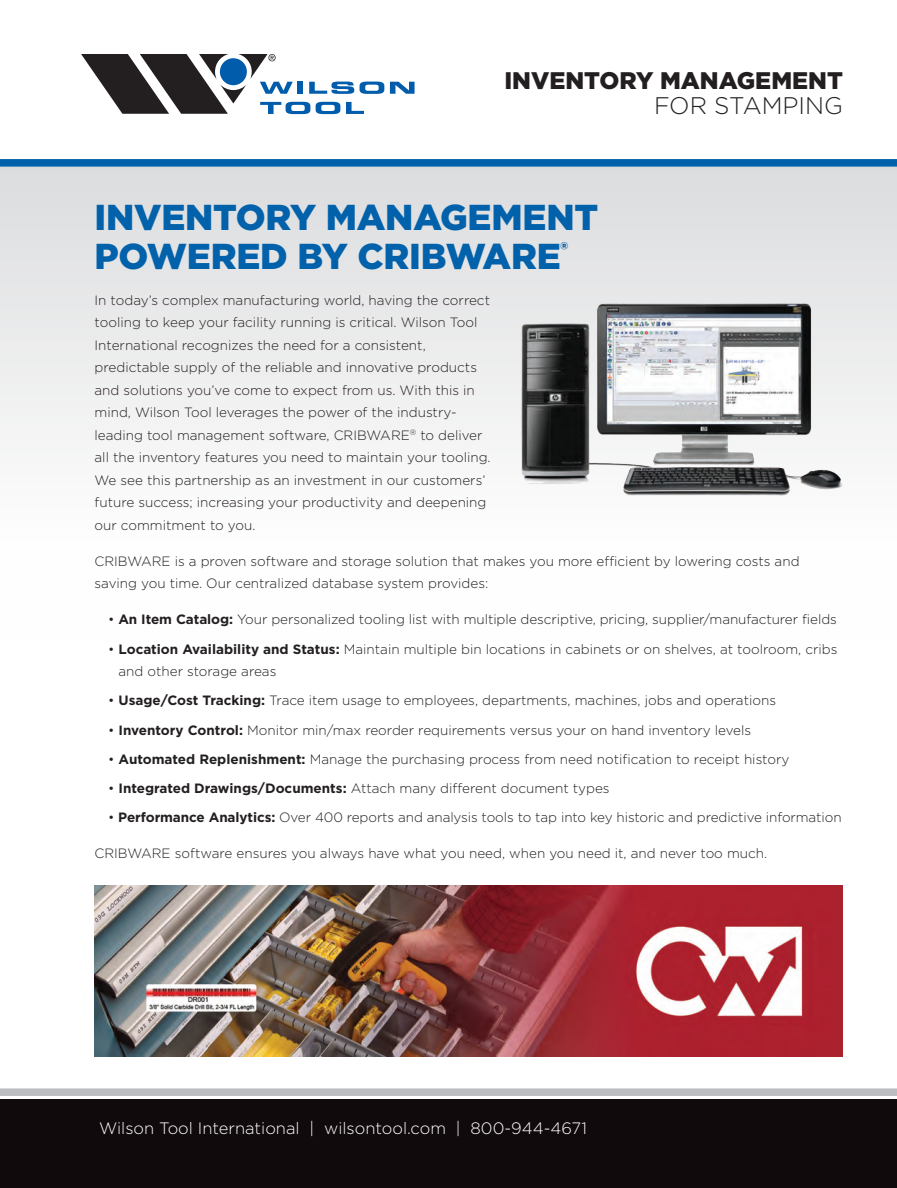
<style>
.page{position:relative;width:897px;height:1188px;background:#fff}
.page>*{position:absolute;margin:0;border:0;box-sizing:border-box;transform-origin:0 0}
.t1{font:900 36px/39px "Gotham";letter-spacing:-.005em;color:#0161aa}
.t2{font:900 24px "Gotham";color:#231f20}
.t3{font:300 24px "Gotham";color:#231f20}
.t4{font:300 16.5px "Gotham";color:#fff}
.t5{font:300 13.5px/22.5px "Gotham";color:#231f20}
.s1{font-weight:700}
</style>
<div class="page">
<div style="left:0;top:159px;width:896px;height:483px;background:linear-gradient(to bottom,#dcddde,#fff)"></div>
<div style="left:0;top:159px;width:896px;height:8px;background:#0161aa"></div>
<svg style="left:390px;top:82px;width:24px;height:12px"></svg>
<svg style="left:81px;top:54px;width:303px;height:60px"></svg>
<div style="left:0;top:1099px;width:896px;height:89px;background:#110a0c"></div>
<div style="left:0;top:1088px;width:896px;height:8px;background:#bcbdc0"></div>
<img style="left:521px;top:303px;width:321px;height:193px">
<img style="left:94px;top:886px;width:748px;height:170px">
<h2 class="t2" style="left:504px;top:64px;width:340px">INVENTORY MANAGEMENT</h2>
<h2 class="t3" style="left:654px;top:93px;width:190px">FOR STAMPING</h2>
<h1 class="t1" style="left:94px;top:197px;width:505px">INVENTORY MANAGEMENT<br>POWERED BY CRIBWARE<sup>®</sup></h1>
<p class="t5" style="left:94px;top:289px;width:397px">In today’s complex manufacturing world, having the correct tooling to keep your facility running is critical. Wilson Tool International recognizes the need for a consistent, predictable supply of the reliable and innovative products and solutions you’ve come to expect from us. With this in mind, Wilson Tool leverages the power of the industry&shy;leading tool management software, CRIBWARE<sup>®</sup> to deliver all the inventory features you need to maintain your tooling.<br>We see this partnership as an investment in our customers’ future success; increasing your productivity and deepening our commitment to you.</p>
<p class="t5" style="left:94px;top:550px;width:706px">CRIBWARE is a proven software and storage solution that makes you more efficient by lowering costs and saving you time. Our centralized database system provides:</p>
<p class="t5" style="left:108px;top:608px;width:730px">• <span class="s1">An Item Catalog:</span> Your personalized tooling list with multiple descriptive, pricing, supplier/manufacturer fields</p>
<p class="t5" style="left:118px;top:637px;width:720px;text-indent:-10px">• <span class="s1">Location Availability and Status:</span> Maintain multiple bin locations in cabinets or on shelves, at toolroom, cribs and other storage areas</p>
<p class="t5" style="left:108px;top:689px;width:669px">• <span class="s1">Usage/Cost Tracking:</span> Trace item usage to employees, departments, machines, jobs and operations</p>
<p class="t5" style="left:108px;top:718px;width:644px">• <span class="s1">Inventory Control:</span> Monitor min/max reorder requirements versus your on hand inventory levels</p>
<p class="t5" style="left:108px;top:748px;width:682px">• <span class="s1">Automated Replenishment:</span> Manage the purchasing process from need notification to receipt history</p>
<p class="t5" style="left:108px;top:777px;width:503px">• <span class="s1">Integrated Drawings/Documents:</span> Attach many different document types</p>
<p class="t5" style="left:108px;top:806px;width:735px">• <span class="s1">Performance Analytics:</span> Over 400 reports and analysis tools to tap into key historic and predictive information</p>
<p class="t5" style="left:94px;top:842px;width:674px">CRIBWARE software ensures you always have what you need, when you need it, and never too much.</p>
<p class="t4" style="left:99px;top:1119px;width:489px">Wilson Tool International | wilsontool.com | 800-944-4671</p>
</div>
